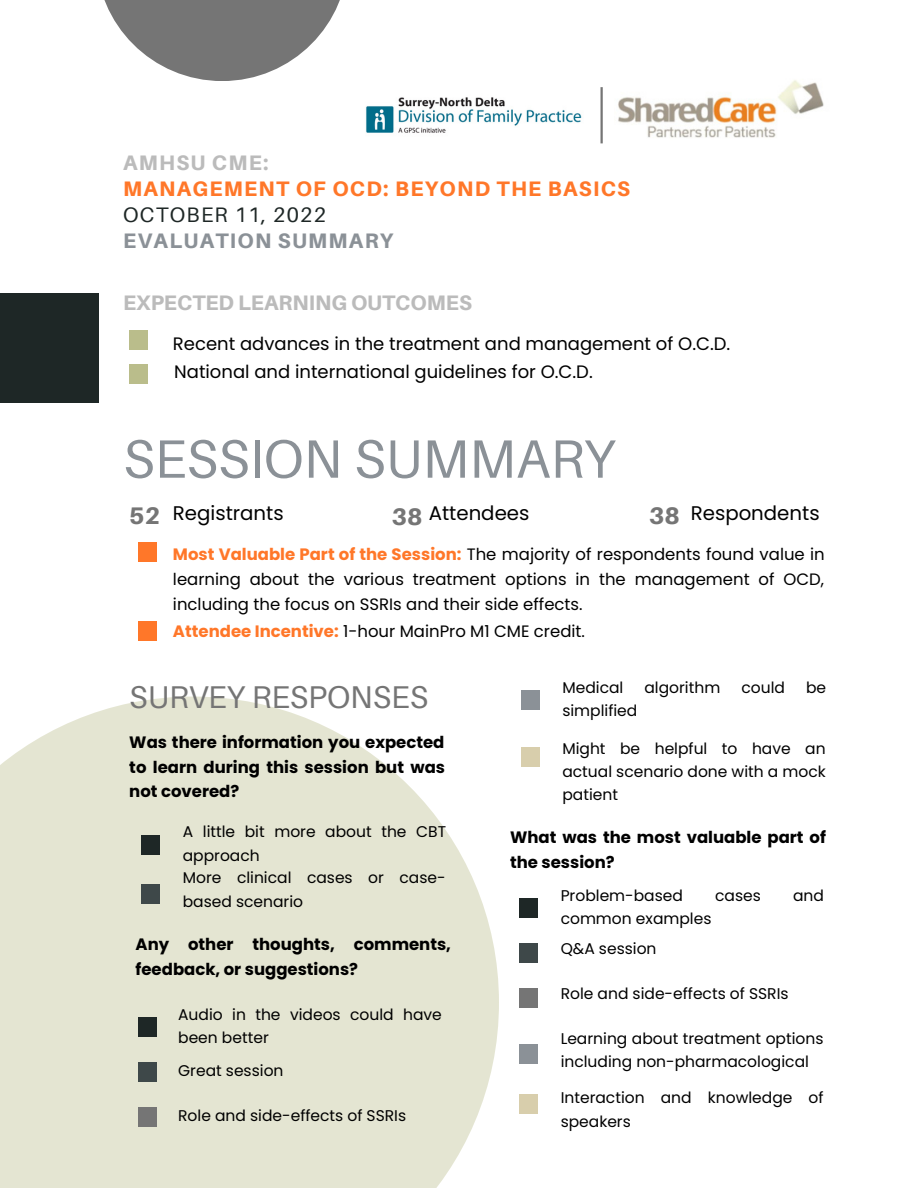
<style>
.page{position:relative;width:918px;height:1188px;background:#fff}
.page>*{position:absolute;margin:0;border:0;box-sizing:border-box;transform-origin:0 0}
.t1{font:54px "Aileron";color:#8b9197}
.t2{font:31.5px "Aileron";color:#757575}
.t3{font:800 21px "Aileron";letter-spacing:.06em;color:#ff7729}
.t4{font:800 21px "Aileron";color:#bbb}
.t5{font:800 21px "Aileron";letter-spacing:.06em;color:#8b9197}
.t6{font:21px "Aileron";letter-spacing:.06em;color:#1e2726}
.t7{font:800 21px "Aileron";letter-spacing:.06em;color:#bbb}
.t8{font:19.8px "Poppins";color:#000}
.t9{font:18px "Poppins";color:#000}
.t10{font:16.5px/24.8px "Poppins";color:#000;text-align:justify}
.t11{font:700 16.5px/24.8px "Poppins";color:#000}
.t12{font:15.45px/23.2px "Poppins";color:#000}
.s1{font-family:"Aileron";font-weight:800;font-size:24px;color:#757575}
.s2{font-weight:700;color:#ff7729}
</style>
<div class="page">
<svg style="left:0;top:697px;width:499px;height:491px;background:#e7e7d7"></svg>
<svg style="left:104px;top:0;width:236px;height:81px;fill:#757575"></svg>
<img style="left:618px;top:80px;width:206px;height:58px">
<img style="left:366px;top:97px;width:216px;height:36px">
<hr style="left:601px;top:87px;width:2px;height:56px;background:#757575">
<div style="left:129px;top:330px;width:19px;height:20px;background:#babd8b"></div>
<div style="left:129px;top:364px;width:19px;height:19px;background:#babd8b"></div>
<div style="left:139px;top:543px;width:18px;height:19px;background:#ff7729"></div>
<div style="left:0;top:293px;width:98px;height:109px;background:#1e2726"></div>
<div style="left:139px;top:622px;width:18px;height:19px;background:#ff7729"></div>
<div style="left:519px;top:899px;width:19px;height:19px;background:#1e2726"></div>
<div style="left:519px;top:989px;width:19px;height:19px;background:#757575"></div>
<div style="left:519px;top:1095px;width:19px;height:19px;background:#d8ceac"></div>
<div style="left:519px;top:944px;width:19px;height:19px;background:#3e4849"></div>
<div style="left:519px;top:1044px;width:19px;height:19px;background:#8b9197"></div>
<div style="left:142px;top:835px;width:18px;height:19px;background:#1e2726"></div>
<div style="left:142px;top:885px;width:18px;height:19px;background:#3e4849"></div>
<div style="left:521px;top:747px;width:19px;height:19px;background:#d8ceac"></div>
<div style="left:521px;top:691px;width:19px;height:19px;background:#8b9197"></div>
<div style="left:139px;top:1017px;width:18px;height:19px;background:#1e2726"></div>
<div style="left:139px;top:1107px;width:18px;height:19px;background:#757575"></div>
<div style="left:139px;top:1062px;width:18px;height:19px;background:#3e4849"></div>
<h3 class="t7" style="left:123px;top:150px;width:147px">AMHSU CME:</h3>
<h3 class="t3" style="left:123px;top:176px;width:509px">MANAGEMENT OF OCD: BEYOND THE BASICS</h3>
<h3 class="t6" style="left:123px;top:202px;width:204px">OCTOBER 11, 2022</h3>
<h3 class="t5" style="left:123px;top:228px;width:272px">EVALUATION SUMMARY</h3>
<h3 class="t4" style="left:123px;top:290px;width:350px">EXPECTED LEARNING OUTCOMES</h3>
<p class="t9" style="left:173px;top:331px;width:559px">Recent advances in the treatment and management of O.C.D.</p>
<p class="t9" style="left:174px;top:359px;width:420px">National and international guidelines for O.C.D.</p>
<h1 class="t1" style="left:123px;top:425px;width:494px">SESSION SUMMARY</h1>
<p class="t8" style="left:129px;top:499px;width:156px"><span class="s1">52</span> Registrants</p>
<p class="t8" style="left:392px;top:499px;width:139px"><span class="s1">38</span> Attendees</p>
<p class="t8" style="left:649px;top:499px;width:172px"><span class="s1">38</span> Respondents</p>
<p class="t10" style="left:173px;top:542px;width:653px"><span class="s2">Most Valuable Part of the Session:</span> The majority of respondents found value in learning about the various treatment options in the management of OCD, including the focus on SSRIs and their side effects.</p>
<p class="t10" style="left:173px;top:619px;width:414px"><span class="s2">Attendee Incentive:</span> 1-hour MainPro M1 CME credit.</p>
<h2 class="t2" style="left:129px;top:677px;width:300px">SURVEY RESPONSES</h2>
<p class="t11" style="left:129px;top:730px;width:317px;text-align:justify">Was there information you expected to learn during this session but was not covered?</p>
<p class="t12" style="left:183px;top:820px;width:265px">A little bit more about the CBT approach<br>More clinical cases or case&shy;based scenario</p>
<p class="t11" style="left:136px;top:932px;width:317px">Any other thoughts, comments, feedback, or suggestions?</p>
<p class="t12" style="left:178px;top:1003px;width:265px">Audio in the videos could have been better</p>
<p class="t12" style="left:178px;top:1059px;width:107px">Great session</p>
<p class="t12" style="left:178px;top:1104px;width:230px">Role and side-effects of SSRIs</p>
<p class="t12" style="left:562px;top:676px;width:62px">Medical</p>
<p class="t12" style="left:644px;top:676px;width:77px">algorithm</p>
<p class="t12" style="left:741px;top:676px;width:45px">could</p>
<p class="t12" style="left:806px;top:676px;width:22px">be</p>
<p class="t12" style="left:562px;top:699px;width:77px">simplified</p>
<p class="t12" style="left:562px;top:737px;width:265px;text-align:justify">Might be helpful to have an actual scenario done with a mock patient</p>
<p class="t11" style="left:510px;top:825px;width:317px">What was the most valuable part of the session?</p>
<p class="t12" style="left:561px;top:884px;width:124px">Problem-based</p>
<p class="t12" style="left:715px;top:884px;width:47px">cases</p>
<p class="t12" style="left:793px;top:884px;width:32px">and</p>
<p class="t12" style="left:561px;top:907px;width:152px">common examples</p>
<p class="t12" style="left:561px;top:937px;width:97px">Q&amp;A session</p>
<p class="t12" style="left:561px;top:982px;width:230px">Role and side-effects of SSRIs</p>
<p class="t12" style="left:561px;top:1027px;width:264px">Learning about treatment options including non-pharmacological</p>
<p class="t12" style="left:561px;top:1086px;width:264px">Interaction and knowledge of speakers</p>
</div>
